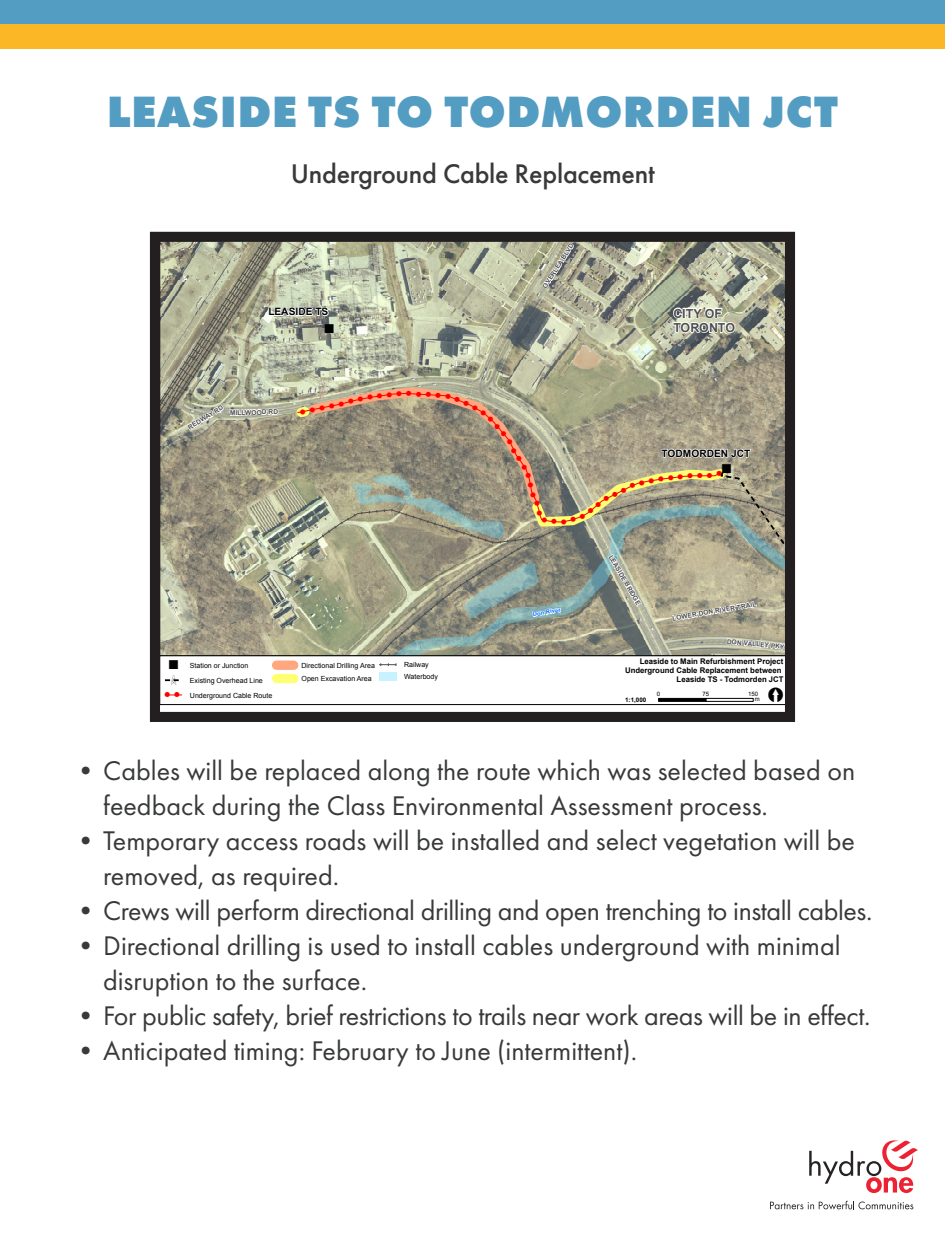
<style>
.page{position:relative;width:945px;height:1260px;background:#fff}
.page>*{position:absolute;margin:0;border:0;box-sizing:border-box;transform-origin:0 0}
.heading{font:800 45.5px "Futura PT";letter-spacing:.01em;color:#539dc3}
.t1{font:28px/35px "Futura PT";color:#383a39}
.intro{font:500 28px "Futura PT";letter-spacing:-.01em;color:#383a39}
.t2{font:18.2px "ESRI North";color:#000}
.t3{font:13.3px "ESRI Telecom";color:#000}
.t4{font:12.78px "ESRI Default Marker";color:#000}
.t5{font:700 12.42px/14.3px "Arial";color:#4e4e4e}
.t6{font:700 10.15px "Arial";color:#000}
.t7{font:700 7.7px/8.9px "Arial";color:#000;text-align:right}
.t8{font:7.35px "ESRI Default Marker";color:#f00}
.t9{font:7px/15.2px "Arial";color:#000}
.t10{font:700 6.65px "Arial";color:#4e4e4e}
.t11{font:700 6.3px "Arial";color:#000}
.t12{font:700 5.95px "Arial";color:#0070ff}
.t13{font:5.95px "Arial";color:#000}
.s1{font-family:"ESRI Default Marker";font-size:12.78px}
.s2{font-family:"ESRI Telecom";font-size:13.3px}
</style>
<div class="page">
<svg style="left:809px;top:1140px;width:109px;height:53px"></svg>
<svg style="left:770px;top:1201px;width:143px;height:9px"></svg>
<div style="left:0;top:24px;width:945px;height:24px;background:#fcb726"></div>
<div style="left:0;top:0;width:945px;height:24px;background:#539dc3"></div>
<div style="left:160px;top:656px;width:626px;height:49px;background:#fff;border:1px solid #000"></div>
<hr style="left:658px;top:698px;width:48px;height:3px;background:#000">
<div style="left:706px;top:698px;width:47px;height:3px;border:1px solid #000"></div>
<svg style="left:165px;top:679px;width:14px;height:2px"></svg>
<svg style="left:165px;top:695px;width:17px;height:1px"></svg>
<div style="left:277px;top:661px;width:17px;height:9px;background:#ffa77f"></div>
<div style="left:277px;top:674px;width:17px;height:9px;background:#ffff73"></div>
<svg style="left:379px;top:663px;width:18px;height:3px"></svg>
<div style="left:379px;top:673px;width:17px;height:8px;background:#c7f2ff"></div>
<div style="left:150px;top:232px;width:645px;height:490px;border:10px solid #231f20"></div>
<svg style="left:160px;top:237px;width:626px;height:419px;background:#a4a48d"></svg>
<p class="heading" style="left:107px;top:83px;width:733px">LEASIDE TS TO TODMORDEN JCT</p>
<p class="intro" style="left:291px;top:157px;width:366px">Underground Cable Replacement</p>
<p class="t6" style="left:268px;top:305px;width:62px">LEASIDE TS</p>
<p class="t10" style="left:186px;top:424px;width:41px;rotate:-31deg">REDWAY RD</p>
<p class="t10" style="left:230px;top:408px;width:50px;rotate:-1deg">MILLWOOD RD</p>
<p class="t4" style="left:325px;top:321px;width:10px">"</p>
<p class="t9" style="left:169px;top:658px;width:95px"><span class="s1">"</span> Station or Junction<br><span class="s2">#</span> Existing Overhead Line</p>
<p class="t8" style="left:165px;top:691px;width:16px">! !</p>
<p class="t9" style="left:190px;top:688px;width:84px">Underground Cable Route</p>
<p class="t9" style="left:302px;top:659px;width:75px;line-height:13.3px">Directional Drilling Area<br>Open Excavation Area</p>
<p class="t9" style="left:404px;top:659px;width:35px;line-height:12.2px">Railway<br>Waterbody</p>
<p class="t10" style="left:540px;top:285px;width:53px;rotate:-57deg">OVERLEA BLVD</p>
<p class="t5" style="left:673px;top:306px;width:63px">CITY OF<br>TORONTO</p>
<p class="t12" style="left:532px;top:611px;width:30px;rotate:-10deg">Don River</p>
<p class="t6" style="left:662px;top:447px;width:90px">TODMORDEN JCT</p>
<p class="t10" style="left:614px;top:553px;width:58px;rotate:60deg">LEASIDE BRIDGE</p>
<p class="t8" style="left:703px;top:480px;width:7px;rotate:-180deg">!</p>
<p class="t8" style="left:712px;top:480px;width:7px;rotate:-180deg">!</p>
<p class="t4" style="left:722px;top:461px;width:10px">"</p>
<p class="t3" style="left:748px;top:477px;width:67px;rotate:55deg">####</p>
<p class="t10" style="left:672px;top:614px;width:87px;rotate:-10deg">LOWER DON RIVER TRAIL</p>
<p class="t10" style="left:727px;top:637px;width:59px;rotate:5deg">DON VALLEY PKY</p>
<p class="t7" style="left:625px;top:657px;width:160px">Leaside to Main Refurbishment Project<br>Underground Cable Replacement between<br>Leaside TS - Todmorden JCT</p>
<p class="t13" style="left:657px;top:690px;width:5px">0</p>
<p class="t13" style="left:703px;top:690px;width:8px">75</p>
<p class="t13" style="left:748px;top:690px;width:11px">150</p>
<p class="t11" style="left:625px;top:695px;width:23px">1:1,000</p>
<p class="t13" style="left:755px;top:695px;width:7px">m</p>
<p class="t2" style="left:769px;top:685px;width:16px">[</p>
<p class="t1" style="left:103px;top:753px;width:753px;text-indent:-32px">•Cables will be replaced along the route which was selected based on feedback during the Class Environmental Assessment process.</p>
<p class="t1" style="left:103px;top:823px;width:753px;text-indent:-32px">•Temporary access roads will be installed and select vegetation will be removed, as required.</p>
<p class="t1" style="left:72px;top:893px;width:802px">•Crews will perform directional drilling and open trenching to install cables.</p>
<p class="t1" style="left:103px;top:928px;width:739px;text-indent:-32px">•Directional drilling is used to install cables underground with minimal disruption to the surface.</p>
<p class="t1" style="left:72px;top:998px;width:800px">•For public safety, brief restrictions to trails near work areas will be in effect.</p>
<p class="t1" style="left:72px;top:1033px;width:567px">•Anticipated timing: February to June (intermittent).</p>
</div>
